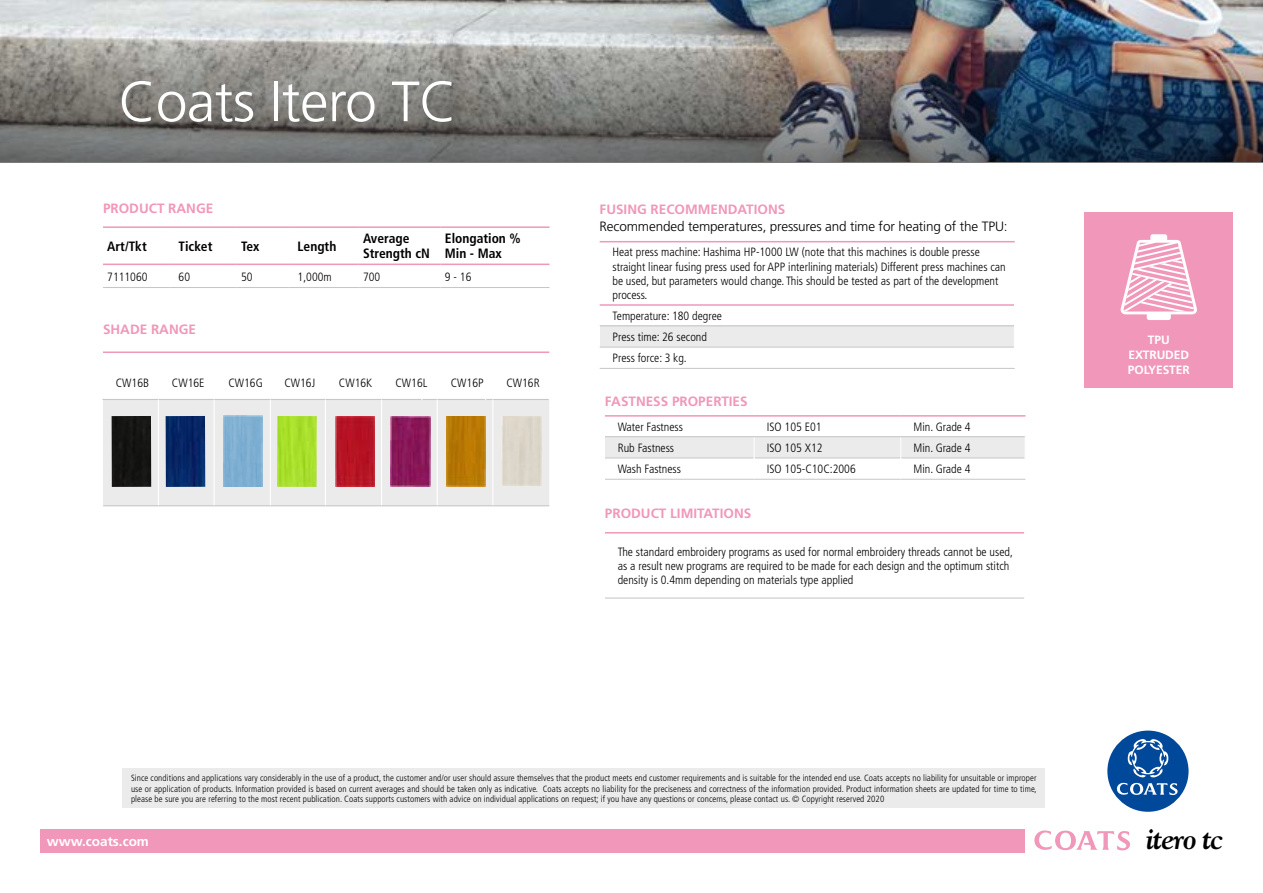
<style>
.page{position:relative;width:1263px;height:893px;background:#fff}
.page>*{position:absolute;margin:0;border:0;box-sizing:border-box;transform-origin:0 0}
.t1{font:300 56.7px "Frutiger";letter-spacing:-.01em;color:#fff}
.t2{font:italic 700 30px "Goudy";letter-spacing:-.05em;color:#000}
.t3{font:700 13.5px "Frutiger";color:#f197b9}
.t4{font:300 13.5px "Frutiger";letter-spacing:-.01em;color:#000}
.t5{font:700 condensed 13.5px/15px "Frutiger";color:#000}
.t6{font:700 13.5px "Frutiger";color:#fff}
.t7{font:300 condensed 12px/14.4px "Frutiger";color:#000}
.t8{font:700 12px/15px "Frutiger";letter-spacing:-.01em;color:#fff;text-align:center}
.t9{font:300 condensed 9px/10.5px "Frutiger";letter-spacing:.01em;color:#000;text-align:justify}
</style>
<div class="page">
<img style="left:0;top:0;width:1263px;height:46px">
<img style="left:0;top:46px;width:1263px;height:116px">
<div style="left:1084px;top:213px;width:149px;height:175px;background:#f197b9"></div>
<svg style="left:600px;top:242px;width:414px;height:1px"></svg>
<div style="left:600px;top:326px;width:414px;height:21px;background:#ebebeb"></div>
<hr style="left:600px;top:347px;width:414px;height:1px;background:#c6c6c6">
<hr style="left:600px;top:368px;width:415px;height:1px;background:#c6c6c6">
<hr style="left:600px;top:325px;width:414px;height:1px;background:#c3c3c4">
<hr style="left:600px;top:241px;width:415px;height:1px;background:#f197b9">
<hr style="left:600px;top:304px;width:414px;height:2px;background:#f197b9">
<div style="left:122px;top:768px;width:923px;height:40px;background:#ebebeb"></div>
<hr style="left:103px;top:287px;width:67px;height:1px;background:#c6c6c6">
<hr style="left:170px;top:287px;width:67px;height:1px;background:#c6c6c6">
<hr style="left:237px;top:287px;width:52px;height:1px;background:#c6c6c6">
<hr style="left:289px;top:287px;width:70px;height:1px;background:#c6c6c6">
<hr style="left:359px;top:287px;width:82px;height:1px;background:#c6c6c6">
<hr style="left:441px;top:287px;width:108px;height:1px;background:#c6c6c6">
<hr style="left:103px;top:226px;width:67px;height:2px;background:#f197b9">
<hr style="left:170px;top:226px;width:67px;height:2px;background:#f197b9">
<hr style="left:237px;top:226px;width:52px;height:2px;background:#f197b9">
<hr style="left:289px;top:226px;width:70px;height:2px;background:#f197b9">
<hr style="left:359px;top:226px;width:82px;height:2px;background:#f197b9">
<hr style="left:441px;top:226px;width:108px;height:2px;background:#f197b9">
<hr style="left:103px;top:264px;width:67px;height:1px;background:#f197b9">
<hr style="left:170px;top:264px;width:67px;height:1px;background:#f197b9">
<hr style="left:237px;top:264px;width:52px;height:1px;background:#f197b9">
<hr style="left:289px;top:264px;width:70px;height:1px;background:#f197b9">
<hr style="left:359px;top:264px;width:82px;height:1px;background:#f197b9">
<hr style="left:441px;top:264px;width:108px;height:1px;background:#f197b9">
<hr style="left:605px;top:479px;width:149px;height:1px;background:#c6c6c6">
<hr style="left:754px;top:479px;width:147px;height:1px;background:#c6c6c6">
<hr style="left:901px;top:479px;width:124px;height:1px;background:#c6c6c6">
<svg style="left:605px;top:416px;width:421px;height:63px"></svg>
<hr style="left:605px;top:436px;width:149px;height:1px;background:#c3c3c4">
<hr style="left:754px;top:436px;width:147px;height:1px;background:#c3c3c4">
<hr style="left:901px;top:436px;width:124px;height:1px;background:#c3c3c4">
<hr style="left:605px;top:415px;width:149px;height:2px;background:#f197b9">
<hr style="left:754px;top:415px;width:147px;height:2px;background:#f197b9">
<hr style="left:901px;top:415px;width:124px;height:2px;background:#f197b9">
<svg style="left:1120px;top:234px;width:77px;height:86px"></svg>
<hr style="left:605px;top:598px;width:419px;height:1px;background:#c3c3c4">
<hr style="left:605px;top:532px;width:419px;height:1px;background:#f197b9">
<div style="left:41px;top:829px;width:984px;height:23px;background:#f197b9"></div>
<svg style="left:1034px;top:830px;width:96px;height:21px"></svg>
<div style="left:1107px;top:731px;width:81px;height:81px;background:#00489a;border-radius:50%"></div>
<svg style="left:1116px;top:739px;width:62px;height:56px"></svg>
<hr style="left:103px;top:351px;width:38px;height:2px;background:#f197b9">
<hr style="left:141px;top:351px;width:37px;height:2px;background:#f197b9">
<hr style="left:178px;top:351px;width:37px;height:2px;background:#f197b9">
<hr style="left:215px;top:351px;width:37px;height:2px;background:#f197b9">
<hr style="left:252px;top:351px;width:37px;height:2px;background:#f197b9">
<hr style="left:289px;top:351px;width:37px;height:2px;background:#f197b9">
<hr style="left:326px;top:351px;width:37px;height:2px;background:#f197b9">
<hr style="left:363px;top:351px;width:37px;height:2px;background:#f197b9">
<hr style="left:400px;top:351px;width:37px;height:2px;background:#f197b9">
<hr style="left:437px;top:351px;width:38px;height:2px;background:#f197b9">
<hr style="left:475px;top:351px;width:37px;height:2px;background:#f197b9">
<hr style="left:512px;top:351px;width:37px;height:2px;background:#f197b9">
<div style="left:270px;top:399px;width:55px;height:106px;background:#ebebeb"></div>
<div style="left:214px;top:399px;width:56px;height:106px;background:#ebebeb"></div>
<div style="left:158px;top:399px;width:56px;height:106px;background:#ebebeb"></div>
<div style="left:103px;top:399px;width:55px;height:106px;background:#ebebeb"></div>
<div style="left:326px;top:399px;width:223px;height:106px;background:#ebebeb"></div>
<hr style="left:102px;top:399px;width:319px;height:1px;background:#c7c7c7">
<hr style="left:422px;top:399px;width:63px;height:1px;background:#c7c7c7">
<hr style="left:486px;top:399px;width:63px;height:1px;background:#c7c7c7">
<hr style="left:103px;top:505px;width:319px;height:1px;background:#c7c7c7">
<hr style="left:422px;top:505px;width:64px;height:1px;background:#c7c7c7">
<hr style="left:486px;top:505px;width:63px;height:1px;background:#c7c7c7">
<hr style="left:381px;top:399px;width:1px;height:106px;background:#fff">
<hr style="left:437px;top:399px;width:1px;height:106px;background:#fff">
<hr style="left:492px;top:399px;width:1px;height:106px;background:#fff">
<hr style="left:325px;top:399px;width:1px;height:106px;background:#fff">
<hr style="left:270px;top:399px;width:1px;height:106px;background:#fff">
<hr style="left:214px;top:399px;width:1px;height:106px;background:#fff">
<hr style="left:158px;top:399px;width:1px;height:106px;background:#fff">
<div style="left:112px;top:416px;width:39px;height:71px;background:#151513"></div>
<img style="left:166px;top:416px;width:39px;height:71px">
<img style="left:223px;top:416px;width:40px;height:71px">
<img style="left:277px;top:416px;width:40px;height:71px">
<img style="left:335px;top:416px;width:40px;height:71px">
<img style="left:391px;top:416px;width:39px;height:70px">
<img style="left:446px;top:416px;width:40px;height:71px">
<div style="left:502px;top:416px;width:39px;height:70px;background:#dcd6ca"></div>
<h1 class="t1" style="left:119px;top:70px;width:340px">Coats Itero TC</h1>
<h3 class="t3" style="left:103px;top:201px;width:112px">PRODUCT RANGE</h3>
<h3 class="t5" style="left:107px;top:239px;width:41px">Art/Tkt</h3>
<h3 class="t5" style="left:179px;top:239px;width:35px">Ticket</h3>
<h3 class="t5" style="left:241px;top:239px;width:20px">Tex</h3>
<h3 class="t5" style="left:298px;top:239px;width:40px">Length</h3>
<h3 class="t5" style="left:363px;top:231px;width:68px">Average<br>Strength cN</h3>
<h3 class="t5" style="left:445px;top:231px;width:77px">Elongation %<br>Min - Max</h3>
<h3 class="t7" style="left:107px;top:270px;width:42px">7111060</h3>
<h3 class="t7" style="left:179px;top:270px;width:13px">60</h3>
<h3 class="t7" style="left:241px;top:270px;width:13px">50</h3>
<h3 class="t7" style="left:298px;top:270px;width:36px">1,000m</h3>
<h3 class="t7" style="left:363px;top:270px;width:19px">700</h3>
<h3 class="t7" style="left:445px;top:270px;width:28px">9 - 16</h3>
<h3 class="t3" style="left:103px;top:321px;width:95px">SHADE RANGE</h3>
<h3 class="t7" style="left:116px;top:376px;width:35px">CW16B</h3>
<h3 class="t7" style="left:172px;top:376px;width:34px">CW16E</h3>
<h3 class="t7" style="left:228px;top:376px;width:36px">CW16G</h3>
<h3 class="t7" style="left:284px;top:376px;width:32px">CW16J</h3>
<h3 class="t7" style="left:339px;top:376px;width:35px">CW16K</h3>
<h3 class="t7" style="left:395px;top:376px;width:33px">CW16L</h3>
<h3 class="t7" style="left:451px;top:376px;width:34px">CW16P</h3>
<h3 class="t7" style="left:506px;top:376px;width:35px">CW16R</h3>
<h3 class="t3" style="left:600px;top:202px;width:187px">FUSING RECOMMENDATIONS</h3>
<h3 class="t4" style="left:600px;top:218px;width:410px">Recommended temperatures, pressures and time for heating of the TPU:</h3>
<p class="t7" style="left:612px;top:245px;width:395px">Heat press machine: Hashima HP-1000 LW (note that this machines is double presse straight linear fusing press used for APP interlining materials) Different press machines can be used, but parameters would change. This should be tested as part of the development process.</p>
<h3 class="t7" style="left:612px;top:305px;width:111px;line-height:21.1px">Temperature: 180 degree<br>Press time: 26 second<br>Press force: 3 kg.</h3>
<h3 class="t3" style="left:605px;top:393px;width:144px">FASTNESS PROPERTIES</h3>
<h3 class="t7" style="left:618px;top:420px;width:67px">Water Fastness</h3>
<h3 class="t7" style="left:767px;top:420px;width:56px">ISO 105 E01</h3>
<h3 class="t7" style="left:913px;top:420px;width:59px">Min. Grade 4</h3>
<h3 class="t7" style="left:618px;top:441px;width:58px">Rub Fastness</h3>
<h3 class="t7" style="left:767px;top:441px;width:57px">ISO 105 X12</h3>
<h3 class="t7" style="left:913px;top:441px;width:59px">Min. Grade 4</h3>
<h3 class="t7" style="left:618px;top:462px;width:65px">Wash Fastness</h3>
<h3 class="t7" style="left:767px;top:462px;width:90px">ISO 105-C10C:2006</h3>
<h3 class="t7" style="left:913px;top:462px;width:59px">Min. Grade 4</h3>
<h3 class="t3" style="left:605px;top:506px;width:148px">PRODUCT LIMITATIONS</h3>
<h3 class="t7" style="left:618px;top:544px;width:397px">The standard embroidery programs as used for normal embroidery threads cannot be used, as a result new programs are required to be made for each design and the optimum stitch density is 0.4mm depending on materials type applied</h3>
<p class="t9" style="left:131px;top:773px;width:907px">Since conditions and applications vary considerably in the use of a product, the customer and/or user should assure themselves that the product meets end customer requirements and is suitable for the intended end use. Coats accepts no liability for unsuitable or improper use or application of products. Information provided is based on current averages and should be taken only as indicative. Coats accepts no liability for the preciseness and correctness of the information provided. Product information sheets are updated for time to time, please be sure you are referring to the most recent publication. Coats supports customers with advice on individual applications on request; if you have any questions or concerns, please contact us. © Copyright reserved 2020</p>
<h3 class="t8" style="left:1128px;top:332px;width:63px">TPU<br>EXTRUDED<br>POLYESTER</h3>
<h3 class="t6" style="left:47px;top:833px;width:104px">www.coats.com</h3>
<h2 class="t2" style="left:1146px;top:820px;width:79px">itero tc</h2>
</div>
